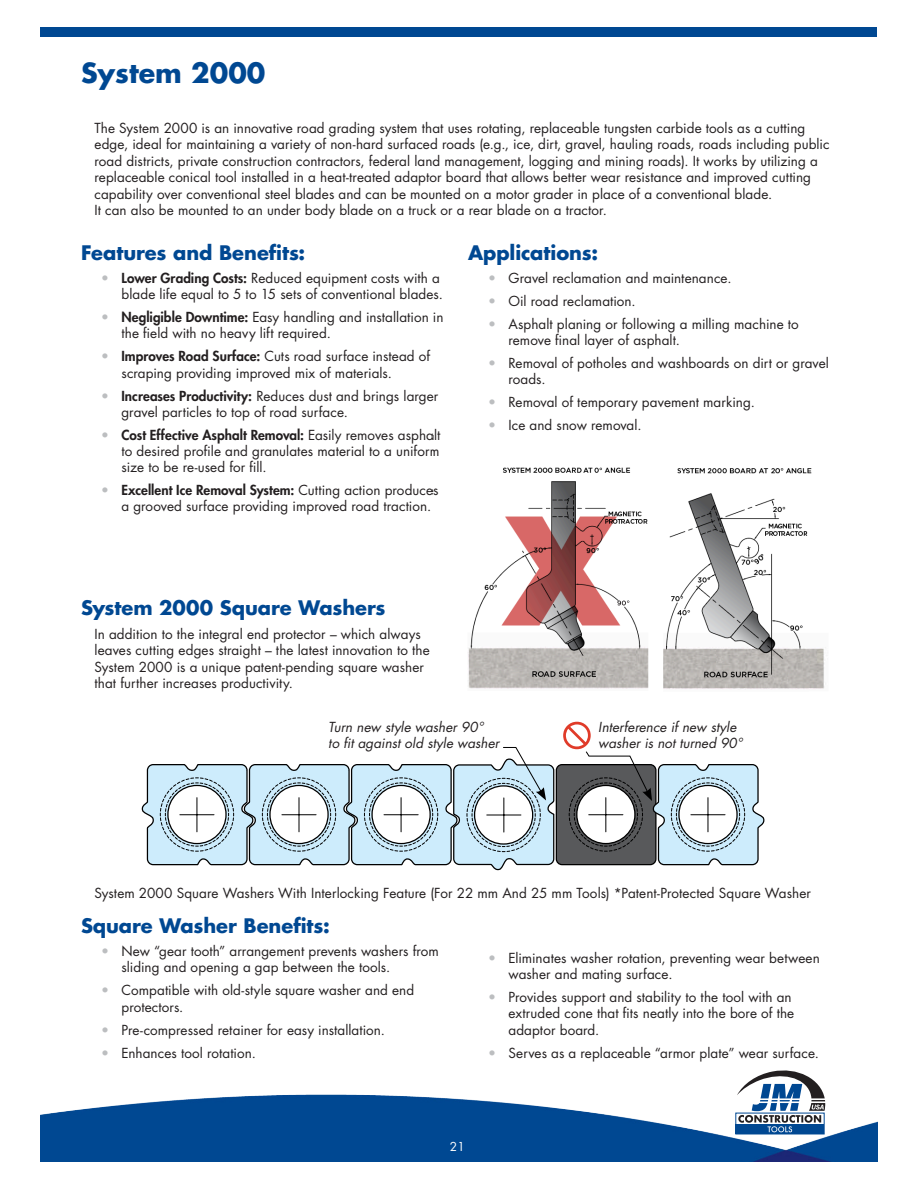
<style>
.page{position:relative;width:918px;height:1188px;background:#fff}
.page>*{position:absolute;margin:0;border:0;box-sizing:border-box;transform-origin:0 0}
.t1{font:700 27px "Futura Std";color:#004892}
.t2{font:700 19.5px "Futura Std";letter-spacing:-.005em;color:#004892}
.t3{font:13.5px/16.2px "Futura Std";letter-spacing:.005em;color:#231f20}
.t4{font:italic 13.5px/16.5px "Futura Std";color:#231f20}
.t5{font:12px "Futura Std";color:#fff}
.s1{font-weight:800;color:#bcbec0}
.s2{font-weight:800}
.s3{color:#bcbec0}
</style>
<div class="page">
<img style="left:40px;top:1094px;width:838px;height:68px">
<svg style="left:736px;top:1113px;width:1px;height:12px"></svg>
<div style="left:736px;top:1125px;width:88px;height:9px;background:#004892"></div>
<svg style="left:737px;top:1070px;width:88px;height:62px"></svg>
<div style="left:40px;top:27px;width:838px;height:10px;background:#004892"></div>
<svg style="left:141px;top:722px;width:624px;height:149px"></svg>
<img style="left:468px;top:467px;width:358px;height:223px">
<svg style="left:617px;top:601px;width:12px;height:4px"></svg>
<h1 class="t1" style="left:81px;top:55px;width:186px">System 2000</h1>
<p class="t3" style="left:94px;top:120px;width:736px">The System 2000 is an innovative road grading system that uses rotating, replaceable tungsten carbide tools as a cutting edge, ideal for maintaining a variety of non-hard surfaced roads (e.g., ice, dirt, gravel, hauling roads, roads including public road districts, private construction contractors, federal land management, logging and mining roads). It works by utilizing a replaceable conical tool installed in a heat-treated adaptor board that allows better wear resistance and improved cutting capability over conventional steel blades and can be mounted on a motor grader in place of a conventional blade.<br>It can also be mounted to an under body blade on a truck or a rear blade on a tractor.</p>
<h2 class="t2" style="left:81px;top:240px;width:226px">Features and Benefits:</h2>
<p class="t3" style="left:101px;top:270px;width:343px;text-align:right"><span class="s1">•</span> <span class="s2">Lower Grading Costs:</span> Reduced equipment costs with a blade life equal to 5 to 15 sets of conventional blades.</p>
<p class="t3" style="left:122px;top:309px;width:324px;text-indent:-20px"><span class="s1">•</span> <span class="s2">Negligible Downtime:</span> Easy handling and installation in the field with no heavy lift required.</p>
<p class="t3" style="left:122px;top:349px;width:310px;text-indent:-20px"><span class="s1">•</span> <span class="s2">Improves Road Surface:</span> Cuts road surface instead of scraping providing improved mix of materials.</p>
<p class="t3" style="left:122px;top:388px;width:318px;text-indent:-20px"><span class="s1">•</span> <span class="s2">Increases Productivity:</span> Reduces dust and brings larger gravel particles to top of road surface.</p>
<p class="t3" style="left:122px;top:427px;width:320px;text-align:justify;text-indent:-20px"><span class="s1">•</span> <span class="s2">Cost Effective Asphalt Removal:</span> Easily removes asphalt to desired profile and granulates material to a uniform size to be re-used for fill.</p>
<p class="t3" style="left:122px;top:482px;width:319px;text-indent:-20px"><span class="s1">•</span> <span class="s2">Excellent Ice Removal System:</span> Cutting action produces a grooved surface providing improved road traction.</p>
<h2 class="t2" style="left:468px;top:240px;width:132px">Applications:</h2>
<p class="t3" style="left:488px;top:270px;width:245px"><span class="s3">•</span> Gravel reclamation and maintenance.</p>
<p class="t3" style="left:488px;top:293px;width:149px"><span class="s3">•</span> Oil road reclamation.</p>
<p class="t3" style="left:508px;top:316px;width:292px;text-indent:-20px"><span class="s3">•</span> Asphalt planing or following a milling machine to remove final layer of asphalt.</p>
<p class="t3" style="left:508px;top:355px;width:322px;text-indent:-20px"><span class="s3">•</span> Removal of potholes and washboards on dirt or gravel roads.</p>
<p class="t3" style="left:488px;top:394px;width:268px"><span class="s3">•</span> Removal of temporary pavement marking.</p>
<p class="t3" style="left:488px;top:417px;width:155px"><span class="s3">•</span> Ice and snow removal.</p>
<h2 class="t2" style="left:81px;top:595px;width:306px">System 2000 Square Washers</h2>
<p class="t3" style="left:94px;top:626px;width:337px">In addition to the integral end protector – which always leaves cutting edges straight – the latest innovation to the System 2000 is a unique patent-pending square washer that further increases productivity.</p>
<p class="t4" style="left:328px;top:719px;width:173px">Turn new style washer 90°<br>to fit against old style washer</p>
<p class="t4" style="left:598px;top:719px;width:146px">Interference if new style washer is not turned 90°</p>
<p class="t3" style="left:94px;top:885px;width:718px">System 2000 Square Washers With Interlocking Feature (For 22 mm And 25 mm Tools) *Patent-Protected Square Washer</p>
<h2 class="t2" style="left:81px;top:913px;width:250px">Square Washer Benefits:</h2>
<p class="t3" style="left:122px;top:943px;width:319px;text-indent:-20px"><span class="s3">•</span> New “gear tooth” arrangement prevents washers from sliding and opening a gap between the tools.</p>
<p class="t3" style="left:122px;top:982px;width:294px;text-indent:-20px"><span class="s3">•</span> Compatible with old-style square washer and end protectors.</p>
<p class="t3" style="left:101px;top:1022px;width:285px"><span class="s3">•</span> Pre-compressed retainer for easy installation.</p>
<p class="t3" style="left:101px;top:1045px;width:156px"><span class="s3">•</span> Enhances tool rotation.</p>
<p class="t3" style="left:509px;top:950px;width:313px;text-indent:-20px"><span class="s3">•</span> Eliminates washer rotation, preventing wear between washer and mating surface.</p>
<p class="t3" style="left:509px;top:989px;width:287px;text-indent:-20px"><span class="s3">•</span> Provides support and stability to the tool with an extruded cone that fits neatly into the bore of the adaptor board.</p>
<p class="t3" style="left:488px;top:1045px;width:332px"><span class="s3">•</span> Serves as a replaceable “armor plate” wear surface.</p>
<p class="t5" style="left:450px;top:1139px;width:16px">21</p>
</div>
